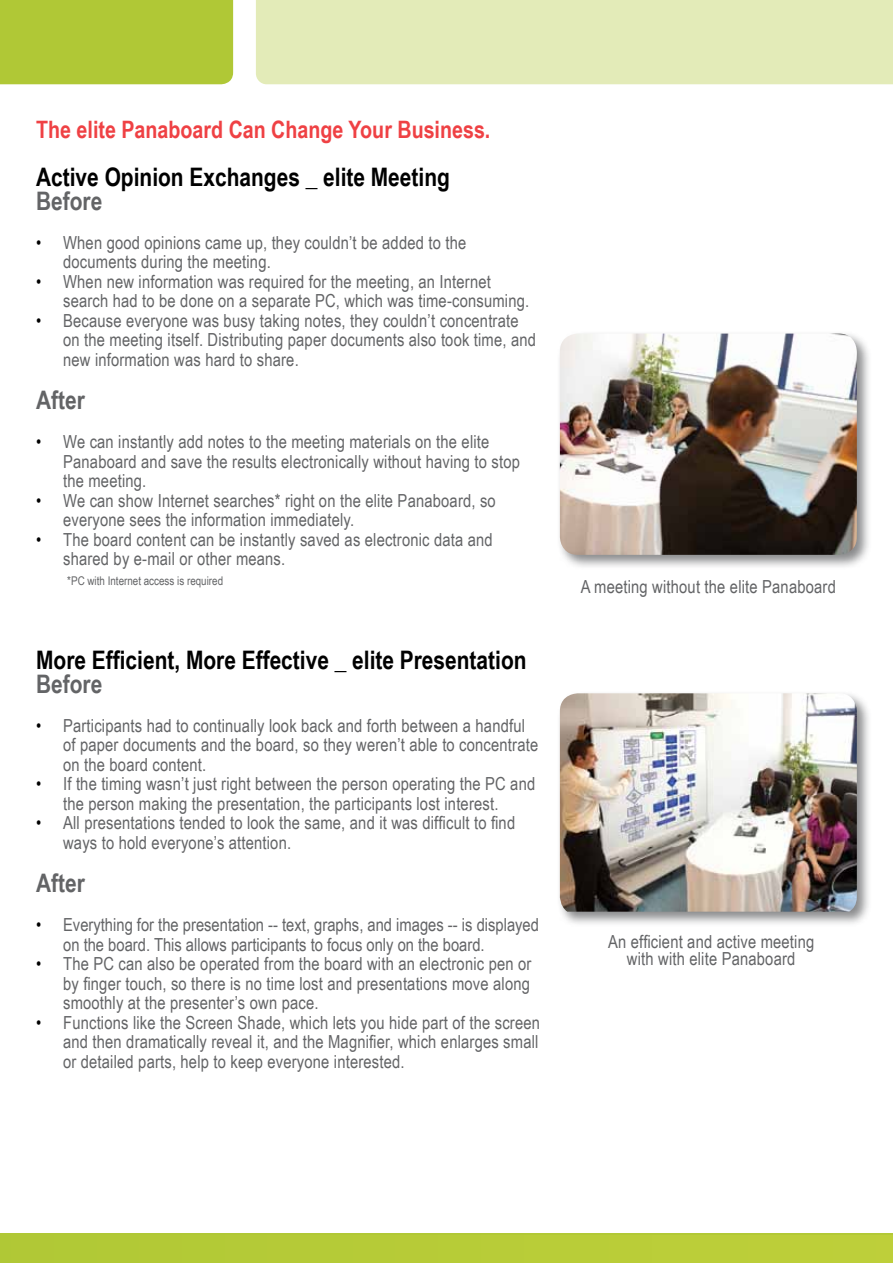
<style>
.page{position:relative;width:893px;height:1263px;background:#fff}
.page>*{position:absolute;margin:0;border:0;box-sizing:border-box;transform-origin:0 0}
.t1{font:700 25.5px "Arial Narrow";color:#000}
.t2{font:700 25.5px "Arial Narrow";color:#636466}
.t3{font:700 24px "Arial Narrow";color:#ef4144}
.t4{font:18px/19.5px "Arial Narrow";letter-spacing:.01em;color:#636466}
.t5{font:12px "Arial Narrow";color:#636466}
.s1{color:#000}
</style>
<div class="page">
<div style="left:0;top:0;width:233px;height:84px;background:#b0c836"></div>
<div style="left:256px;top:0;width:637px;height:84px;background:#e3ebb8"></div>
<div style="left:0;top:1233px;width:893px;height:30px;background:#b7cb37"></div>
<div style="left:557px;top:331px;width:315px;height:239px;background:#636466;opacity:.75"></div>
<img style="left:560px;top:334px;width:297px;height:221px">
<div style="left:557px;top:690px;width:315px;height:237px;background:#636466;opacity:.75"></div>
<img style="left:560px;top:693px;width:297px;height:219px">
<h2 class="t3" style="left:36px;top:111px;width:456px">The elite Panaboard Can Change Your Business.</h2>
<h1 class="t1" style="left:36px;top:157px;width:415px">Active Opinion Exchanges _ elite Meeting</h1>
<h1 class="t2" style="left:36px;top:181px;width:68px">Before</h1>
<p class="t4" style="left:63px;top:232px;width:405px;text-indent:-27px"><span class="s1">•</span> When good opinions came up, they couldn’t be added to the documents during the meeting.</p>
<p class="t4" style="left:63px;top:271px;width:468px;text-indent:-27px"><span class="s1">•</span> When new information was required for the meeting, an Internet search had to be done on a separate PC, which was time-consuming.</p>
<p class="t4" style="left:63px;top:310px;width:474px;text-indent:-27px"><span class="s1">•</span> Because everyone was busy taking notes, they couldn’t concentrate on the meeting itself. Distributing paper documents also took time, and new information was hard to share.</p>
<h1 class="t2" style="left:36px;top:381px;width:50px">After</h1>
<p class="t4" style="left:63px;top:431px;width:458px;text-indent:-27px"><span class="s1">•</span> We can instantly add notes to the meeting materials on the elite<br>Panaboard and save the results electronically without having to stop the meeting.</p>
<p class="t4" style="left:63px;top:490px;width:434px;text-indent:-27px"><span class="s1">•</span> We can show Internet searches* right on the elite Panaboard, so everyone sees the information immediately.</p>
<p class="t4" style="left:63px;top:529px;width:431px;text-indent:-27px"><span class="s1">•</span> The board content can be instantly saved as electronic data and shared by e-mail or other means.</p>
<p class="t5" style="left:67px;top:572px;width:157px">*PC with Internet access is required</p>
<h1 class="t1" style="left:36px;top:640px;width:492px">More Efficient, More Effective _ elite Presentation</h1>
<h1 class="t2" style="left:36px;top:664px;width:68px">Before</h1>
<p class="t4" style="left:63px;top:715px;width:477px;text-indent:-27px"><span class="s1">•</span> Participants had to continually look back and forth between a handful of paper documents and the board, so they weren’t able to concentrate on the board content.</p>
<p class="t4" style="left:36px;top:773px;width:501px;text-align:center"><span class="s1">•</span> If the timing wasn’t just right between the person operating the PC and the person making the presentation, the participants lost interest.</p>
<p class="t4" style="left:63px;top:812px;width:454px;text-indent:-27px"><span class="s1">•</span> All presentations tended to look the same, and it was difficult to find ways to hold everyone’s attention.</p>
<h1 class="t2" style="left:36px;top:864px;width:50px">After</h1>
<p class="t4" style="left:63px;top:914px;width:477px;text-indent:-27px"><span class="s1">•</span> Everything for the presentation -- text, graphs, and images -- is displayed on the board. This allows participants to focus only on the board.</p>
<p class="t4" style="left:63px;top:953px;width:470px;text-align:justify;text-indent:-27px"><span class="s1">•</span> The PC can also be operated from the board with an electronic pen or by finger touch, so there is no time lost and presentations move along smoothly at the presenter’s own pace.</p>
<p class="t4" style="left:63px;top:1012px;width:478px;text-align:justify;text-indent:-27px"><span class="s1">•</span> Functions like the Screen Shade, which lets you hide part of the screen and then dramatically reveal it, and the Magnifier, which enlarges small or detailed parts, help to keep everyone interested.</p>
<p class="t4" style="left:581px;top:576px;width:257px">A meeting without the elite Panaboard</p>
<p class="t4" style="left:608px;top:933px;width:208px;line-height:16.5px;text-align:center">An efficient and active meeting with with elite Panaboard</p>
</div>
